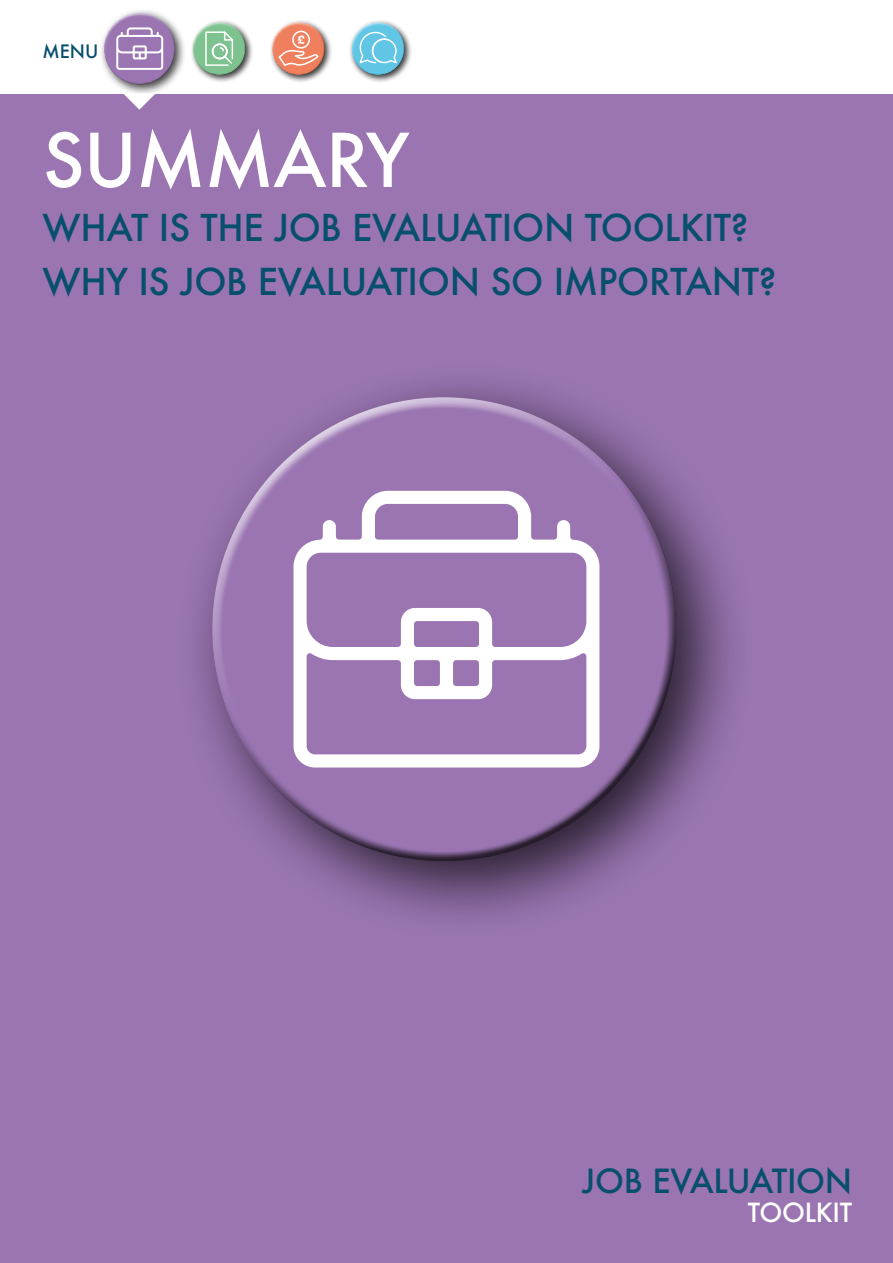
<style>
.page{position:relative;width:893px;height:1263px;background:#fff}
.page>*{position:absolute;margin:0;border:0;box-sizing:border-box;transform-origin:0 0}
.t1{font:500 72px "Futura";letter-spacing:-.01em;color:#fff}
.t2{font:500 36px/54px "Futura";letter-spacing:-.01em;color:#084e6d}
.t3{font:500 32.4px "Futura";letter-spacing:-.01em;color:#084e6d}
.t4{font:500 25.65px "Futura";letter-spacing:-.01em;color:#fff}
.t5{font:500 18px "Futura";color:#084e6d}
</style>
<div class="page">
<div style="left:191px;top:20px;width:63px;height:63px;background:#000;opacity:.75"></div>
<div style="left:191px;top:21px;width:56px;height:39px;background:#fff;opacity:.75"></div>
<div style="left:192px;top:31px;width:55px;height:45px;background:#000;opacity:.75"></div>
<svg style="left:205px;top:31px;width:28px;height:35px"></svg>
<div style="left:349px;top:20px;width:63px;height:63px;background:#000;opacity:.75"></div>
<div style="left:350px;top:21px;width:56px;height:39px;background:#fff;opacity:.75"></div>
<div style="left:351px;top:31px;width:55px;height:45px;background:#000;opacity:.75"></div>
<svg style="left:360px;top:32px;width:37px;height:32px"></svg>
<div style="left:98px;top:8px;width:89px;height:88px;background:#000;opacity:.75"></div>
<div style="left:102px;top:11px;width:74px;height:52px;background:#fff;opacity:.75"></div>
<div style="left:103px;top:25px;width:74px;height:60px;background:#000;opacity:.75"></div>
<svg style="left:116px;top:27px;width:47px;height:43px"></svg>
<div style="left:270px;top:20px;width:63px;height:63px;background:#000;opacity:.75"></div>
<div style="left:270px;top:21px;width:56px;height:39px;background:#fff;opacity:.75"></div>
<div style="left:271px;top:31px;width:56px;height:45px;background:#000;opacity:.75"></div>
<div style="left:292px;top:31px;width:18px;height:18px;border:2px solid #fff;border-radius:50%"></div>
<svg style="left:278px;top:35px;width:41px;height:33px"></svg>
<div style="left:0;top:94px;width:893px;height:1169px;background:#9a75b2"></div>
<div style="left:176px;top:361px;width:579px;height:579px;background:#000;opacity:.75"></div>
<div style="left:201px;top:386px;width:448px;height:356px;background:#fff;opacity:.75"></div>
<div style="left:222px;top:470px;width:465px;height:392px;background:#000;opacity:.75"></div>
<svg style="left:293px;top:491px;width:306px;height:276px"></svg>
<svg style="left:124px;top:94px;width:31px;height:16px"></svg>
<p class="t5" style="left:43px;top:39px;width:57px">MENU</p>
<h1 class="t1" style="left:43px;top:111px;width:368px">SUMMARY</h1>
<p class="t2" style="left:43px;top:200px;width:735px">WHAT IS THE JOB EVALUATION TOOLKIT?<br>WHY IS JOB EVALUATION SO IMPORTANT?</p>
<p class="t3" style="left:582px;top:1158px;width:272px">JOB EVALUATION</p>
<p class="t4" style="left:748px;top:1194px;width:106px">TOOLKIT</p>
</div>
